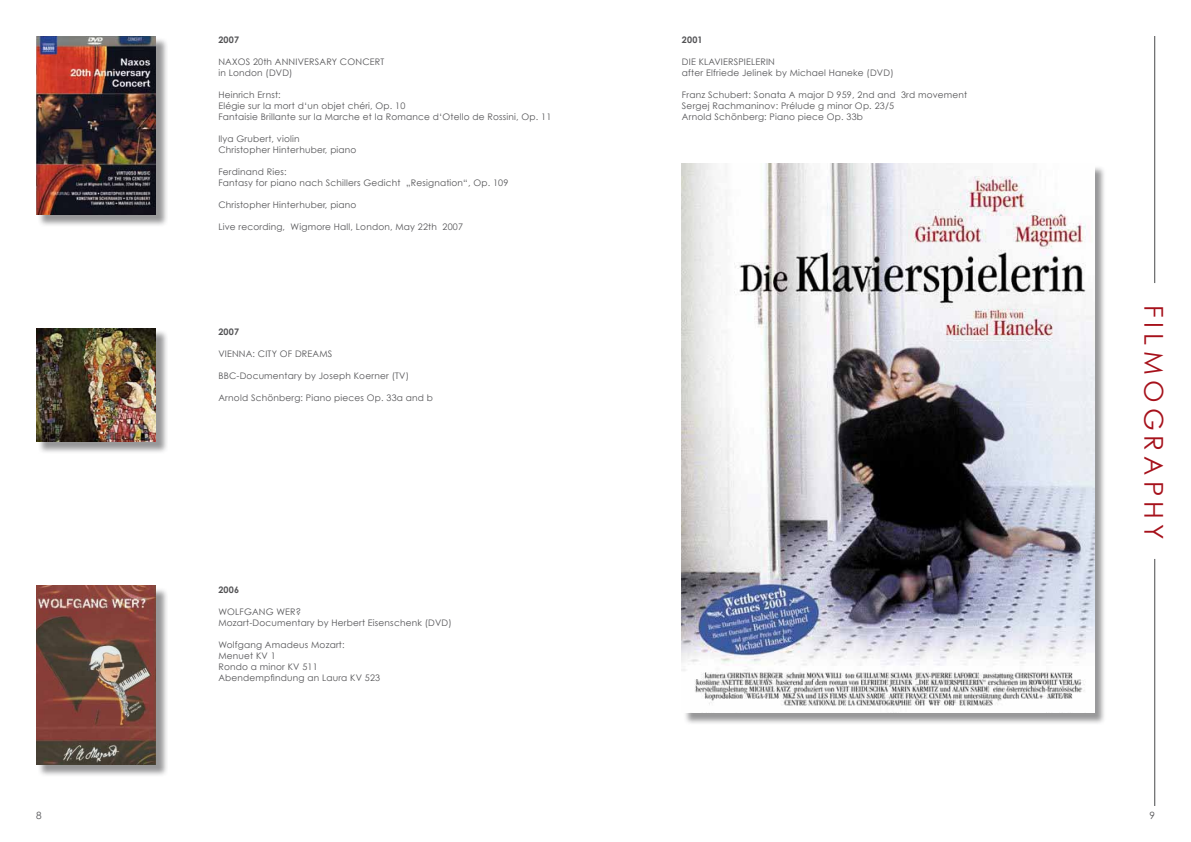
<style>
.page{position:relative;width:1191px;height:842px;background:#fff}
.page>*{position:absolute;margin:0;border:0;box-sizing:border-box;transform-origin:0 0}
.t1{font:26px "Century Gothic";letter-spacing:.2em;color:#a6111b}
.t2{font:10px "Century Gothic";color:#535355}
.t3{font:9px/11px "Century Gothic";letter-spacing:.02em;color:#535355}
.t4{font:700 9px "Century Gothic";letter-spacing:.02em;color:#535355}
</style>
<div class="page">
<div style="left:38px;top:38px;width:130px;height:189px;background:#535355;opacity:.6"></div>
<img style="left:36px;top:36px;width:120px;height:179px">
<div style="left:38px;top:330px;width:130px;height:124px;background:#535355;opacity:.6"></div>
<img style="left:36px;top:328px;width:120px;height:114px">
<div style="left:38px;top:587px;width:130px;height:190px;background:#535355;opacity:.6"></div>
<img style="left:36px;top:586px;width:120px;height:179px">
<hr style="left:1154px;top:559px;width:1px;height:247px;background:#48494b">
<hr style="left:1154px;top:36px;width:1px;height:247px;background:#48494b">
<div style="left:683px;top:165px;width:423px;height:560px;background:#535355;opacity:.6"></div>
<img style="left:682px;top:164px;width:412px;height:549px">
<p class="t2" style="left:36px;top:810px;width:7px">8</p>
<p class="t4" style="left:218px;top:34px;width:22px">2007</p>
<p class="t3" style="left:218px;top:56px;width:8px">NAXOS</p>
<p class="t3" style="left:253px;top:56px;width:29px">20th ANNI</p>
<p class="t3" style="left:298px;top:56px;width:13px">VERSAR</p>
<p class="t3" style="left:332px;top:56px;width:16px">Y CONCERT</p>
<p class="t3" style="left:218px;top:67px;width:76px">in London (DVD)</p>
<p class="t3" style="left:218px;top:89px;width:334px">H einrich Ernst:<br>Elégie sur la mort d‘un objet chéri, Op. 10<br>Fantaisie Brillante sur la Marche et la Romance d‘Otello de Rossini, Op. 11</p>
<p class="t3" style="left:218px;top:133px;width:140px">Ilya Grubert, violin<br>Christopher Hinterhuber, piano</p>
<p class="t3" style="left:218px;top:166px;width:291px">Ferdinand Ries:<br>Fantasy for piano nach Schillers Gedicht „Resignation“, Op. 109</p>
<p class="t3" style="left:218px;top:199px;width:140px">Christopher Hinterhuber, piano</p>
<p class="t3" style="left:218px;top:221px;width:246px">Live recording, Wigmore H all, London, May 22th 2007</p>
<p class="t4" style="left:218px;top:326px;width:22px">2007</p>
<p class="t3" style="left:218px;top:348px;width:13px">VIENNA</p>
<p class="t3" style="left:252px;top:348px;width:56px">: CITY OF DREA</p>
<p class="t3" style="left:319px;top:348px;width:14px">MS</p>
<p class="t3" style="left:218px;top:370px;width:7px">BBC</p>
<p class="t3" style="left:236px;top:370px;width:174px">-Documentary by Joseph Koerner (TV)</p>
<p class="t3" style="left:218px;top:392px;width:216px">Arnold Schönberg: Piano pieces Op. 33a and b</p>
<p class="t4" style="left:218px;top:584px;width:22px">2006</p>
<p class="t3" style="left:218px;top:606px;width:235px">WOLFGANG WER?<br>Mozart-Documentary by H erbert Eisenschenk (DVD)</p>
<p class="t3" style="left:218px;top:639px;width:163px">Wolfgang Amadeus Mozart:<br>Menuet KV 1<br>Rondo a minor KV 511<br>Abendempfindung an Laura KV 523</p>
<p class="t4" style="left:682px;top:34px;width:22px">2001</p>
<p class="t3" style="left:682px;top:56px;width:44px">DIE KLAVIERSPIE</p>
<p class="t3" style="left:682px;top:56px;width:213px;text-indent:69px">LERIN<br>after Elfriede Jelinek by Michael Haneke (DVD)</p>
<p class="t3" style="left:682px;top:89px;width:287px">Franz Schubert: Sonata A major D 959, 2nd and 3rd movement<br>Sergej Rachmaninov: Prélude g minor Op. 23/5<br>Arnold Schönberg: Piano piece Op. 33b</p>
<h1 class="t1" style="left:1169px;top:305px;width:235px;rotate:90deg">f ilmog raphy</h1>
<p class="t2" style="left:1149px;top:810px;width:7px">9</p>
</div>
